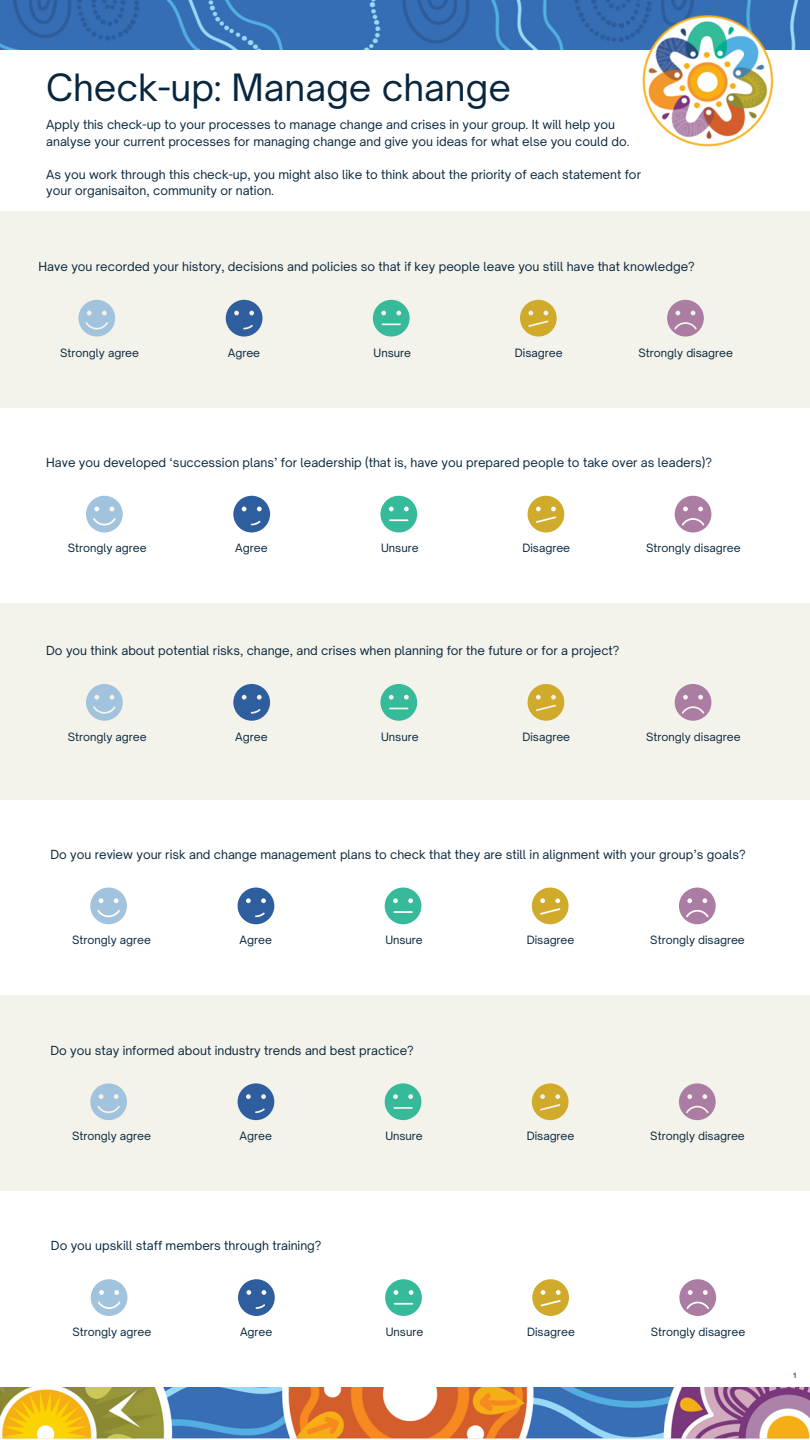
<style>
.page{position:relative;width:810px;height:1440px;background:#fff}
.page>*{position:absolute;margin:0;border:0;box-sizing:border-box;transform-origin:0 0}
.t1{font:36px "Open Sauce One";color:#08263d}
.t2{font:12px/16.5px "Open Sauce One";color:#08263d}
.t3{font:11px "Open Sauce One";color:#08263d}
.t4{font:600 6.9px "Open Sauce One";color:#224374}
</style>
<div class="page">
<img style="left:0;top:0;width:810px;height:50px">
<img style="left:638px;top:9px;width:141px;height:138px">
<img style="left:0;top:1387px;width:810px;height:52px">
<div style="left:0;top:211px;width:810px;height:196px;background:#f4f3eb"></div>
<div style="left:0;top:603px;width:810px;height:196px;background:#f4f3eb"></div>
<div style="left:0;top:995px;width:810px;height:196px;background:#f4f3eb"></div>
<svg style="left:667px;top:300px;width:37px;height:37px"></svg>
<svg style="left:520px;top:300px;width:37px;height:37px"></svg>
<svg style="left:373px;top:300px;width:37px;height:37px"></svg>
<svg style="left:226px;top:300px;width:37px;height:37px"></svg>
<svg style="left:78px;top:300px;width:37px;height:37px"></svg>
<svg style="left:675px;top:496px;width:36px;height:36px"></svg>
<svg style="left:528px;top:496px;width:36px;height:36px"></svg>
<svg style="left:380px;top:496px;width:37px;height:36px"></svg>
<svg style="left:233px;top:496px;width:37px;height:36px"></svg>
<svg style="left:86px;top:496px;width:37px;height:36px"></svg>
<svg style="left:675px;top:684px;width:36px;height:37px"></svg>
<svg style="left:528px;top:684px;width:36px;height:37px"></svg>
<svg style="left:380px;top:684px;width:37px;height:37px"></svg>
<svg style="left:233px;top:684px;width:37px;height:37px"></svg>
<svg style="left:86px;top:684px;width:37px;height:37px"></svg>
<svg style="left:679px;top:888px;width:37px;height:36px"></svg>
<svg style="left:532px;top:888px;width:37px;height:36px"></svg>
<svg style="left:385px;top:888px;width:36px;height:36px"></svg>
<svg style="left:238px;top:888px;width:36px;height:36px"></svg>
<svg style="left:90px;top:888px;width:37px;height:36px"></svg>
<svg style="left:679px;top:1083px;width:37px;height:37px"></svg>
<svg style="left:532px;top:1083px;width:37px;height:37px"></svg>
<svg style="left:385px;top:1083px;width:36px;height:37px"></svg>
<svg style="left:238px;top:1083px;width:36px;height:37px"></svg>
<svg style="left:90px;top:1083px;width:37px;height:37px"></svg>
<svg style="left:679px;top:1279px;width:37px;height:37px"></svg>
<svg style="left:532px;top:1279px;width:37px;height:37px"></svg>
<svg style="left:385px;top:1279px;width:37px;height:37px"></svg>
<svg style="left:238px;top:1279px;width:37px;height:37px"></svg>
<svg style="left:91px;top:1279px;width:36px;height:37px"></svg>
<h1 class="t1" style="left:46px;top:65px;width:466px">Check-up: Manage change</h1>
<p class="t2" style="left:46px;top:116px;width:585px">Apply this check-up to your processes to manage change and crises in your group. It will help you analyse your current processes for managing change and give you ideas for what else you could do.</p>
<p class="t2" style="left:46px;top:166px;width:596px">As you work through this check-up, you might also like to think about the priority of each statement for your organisaiton, community or nation.</p>
<p class="t2" style="left:39px;top:258px;width:658px">Have you recorded your history, decisions and policies so that if key people leave you still have that knowledge?</p>
<p class="t3" style="left:60px;top:346px;width:80px">Strongly agree</p>
<p class="t3" style="left:228px;top:346px;width:34px">Agree</p>
<p class="t3" style="left:374px;top:346px;width:39px">Unsure</p>
<p class="t3" style="left:515px;top:346px;width:49px">Disagree</p>
<p class="t3" style="left:639px;top:346px;width:96px">Strongly disagree</p>
<p class="t2" style="left:46px;top:454px;width:667px">Have you developed ‘succession plans’ for leadership (that is, have you prepared people to take over as leaders)?</p>
<p class="t3" style="left:68px;top:541px;width:80px">Strongly agree</p>
<p class="t3" style="left:235px;top:541px;width:34px">Agree</p>
<p class="t3" style="left:381px;top:541px;width:39px">Unsure</p>
<p class="t3" style="left:522px;top:541px;width:49px">Disagree</p>
<p class="t3" style="left:646px;top:541px;width:96px">Strongly disagree</p>
<p class="t2" style="left:46px;top:642px;width:575px">Do you think about potential risks, change, and crises when planning for the future or for a project?</p>
<p class="t3" style="left:68px;top:730px;width:80px">Strongly agree</p>
<p class="t3" style="left:235px;top:730px;width:34px">Agree</p>
<p class="t3" style="left:381px;top:730px;width:39px">Unsure</p>
<p class="t3" style="left:522px;top:730px;width:49px">Disagree</p>
<p class="t3" style="left:646px;top:730px;width:96px">Strongly disagree</p>
<p class="t2" style="left:50px;top:846px;width:697px">Do you review your risk and change management plans to check that they are still in alignment with your group’s goals?</p>
<p class="t3" style="left:72px;top:933px;width:80px">Strongly agree</p>
<p class="t3" style="left:240px;top:933px;width:34px">Agree</p>
<p class="t3" style="left:385px;top:933px;width:39px">Unsure</p>
<p class="t3" style="left:527px;top:933px;width:49px">Disagree</p>
<p class="t3" style="left:650px;top:933px;width:96px">Strongly disagree</p>
<p class="t2" style="left:50px;top:1042px;width:365px">Do you stay informed about industry trends and best practice?</p>
<p class="t3" style="left:72px;top:1129px;width:80px">Strongly agree</p>
<p class="t3" style="left:240px;top:1129px;width:34px">Agree</p>
<p class="t3" style="left:385px;top:1129px;width:39px">Unsure</p>
<p class="t3" style="left:527px;top:1129px;width:49px">Disagree</p>
<p class="t3" style="left:650px;top:1129px;width:96px">Strongly disagree</p>
<p class="t2" style="left:51px;top:1238px;width:272px">Do you upskill staff members through training?</p>
<p class="t3" style="left:72px;top:1325px;width:80px">Strongly agree</p>
<p class="t3" style="left:240px;top:1325px;width:34px">Agree</p>
<p class="t3" style="left:386px;top:1325px;width:39px">Unsure</p>
<p class="t3" style="left:527px;top:1325px;width:49px">Disagree</p>
<p class="t3" style="left:651px;top:1325px;width:96px">Strongly disagree</p>
<p class="t4" style="left:793px;top:1371px;width:5px">1</p>
</div>
